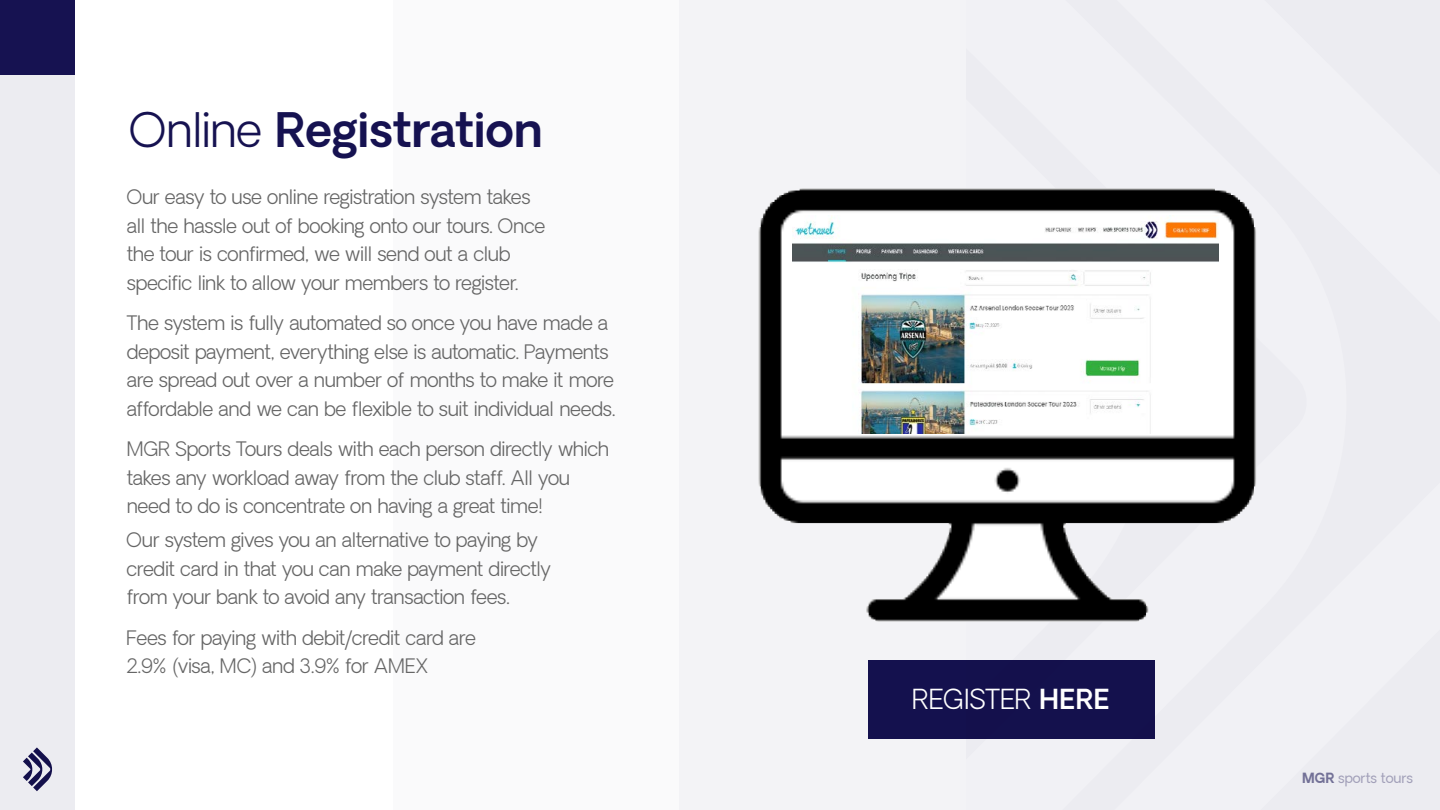
<style>
.page{position:relative;width:1440px;height:810px;background:#fff}
.page>*{position:absolute;margin:0;border:0;box-sizing:border-box;transform-origin:0 0}
.t1{font:600 46.5px "Oakes Grotesk";letter-spacing:-.015em;color:#161251}
.t2{font:300 27px "Oakes Grotesk";letter-spacing:-.005em;color:#fff}
.t3{font:300 19.5px/28.5px "Oakes Grotesk";letter-spacing:-.025em;color:#666}
.t4{font:13.5px "Oakes Grotesk";color:#a2a0b9}
.s1{font-weight:300}
.s2{font-weight:600}
.s3{font-weight:700;color:#737197}
</style>
<div class="page">
<div style="left:393px;top:0;width:287px;height:810px;background:#fafafb"></div>
<div style="left:1375px;top:0;width:65px;height:810px;background:#ececf1"></div>
<div style="left:967px;top:0;width:408px;height:810px;background:#f1f1f5"></div>
<div style="left:680px;top:0;width:286px;height:810px;background:#f3f3f6"></div>
<img style="left:758px;top:188px;width:498px;height:434px">
<img style="left:792px;top:215px;width:426px;height:218px">
<div style="left:868px;top:660px;width:286px;height:79px;background:#161251"></div>
<div style="left:0;top:75px;width:75px;height:735px;background:#ececf1"></div>
<div style="left:0;top:0;width:75px;height:75px;background:#161251"></div>
<svg style="left:23px;top:747px;width:29px;height:44px"></svg>
<h1 class="t1" style="left:130px;top:99px;width:414px"><span class="s1">Online</span> Registration</h1>
<p class="t3" style="left:127px;top:183px;width:420px">Our easy to use online registration system takes all the hassle out of booking onto our tours. Once the tour is confirmed, we will send out a club specific link to allow your members to register.</p>
<p class="t3" style="left:127px;top:309px;width:490px">The system is fully automated so once you have made a deposit payment, everything else is automatic. Payments are spread out over a number of months to make it more affordable and we can be flexible to suit individual needs.</p>
<p class="t3" style="left:127px;top:435px;width:484px">MGR Sports Tours deals with each person directly which takes any workload away from the club staff. All you need to do is concentrate on having a great time!</p>
<p class="t3" style="left:127px;top:526px;width:426px">Our system gives you an alternative to paying by credit card in that you can make payment directly from your bank to avoid any transaction fees.</p>
<p class="t3" style="left:127px;top:624px;width:351px">Fees for paying with debit/credit card are<br>2.9% (visa, MC) and 3.9% for AMEX</p>
<h2 class="t2" style="left:913px;top:682px;width:199px">REGISTER <span class="s2">HERE</span></h2>
<p class="t4" style="left:1302px;top:769px;width:112px"><span class="s3">MGR</span> sports tours</p>
</div>
